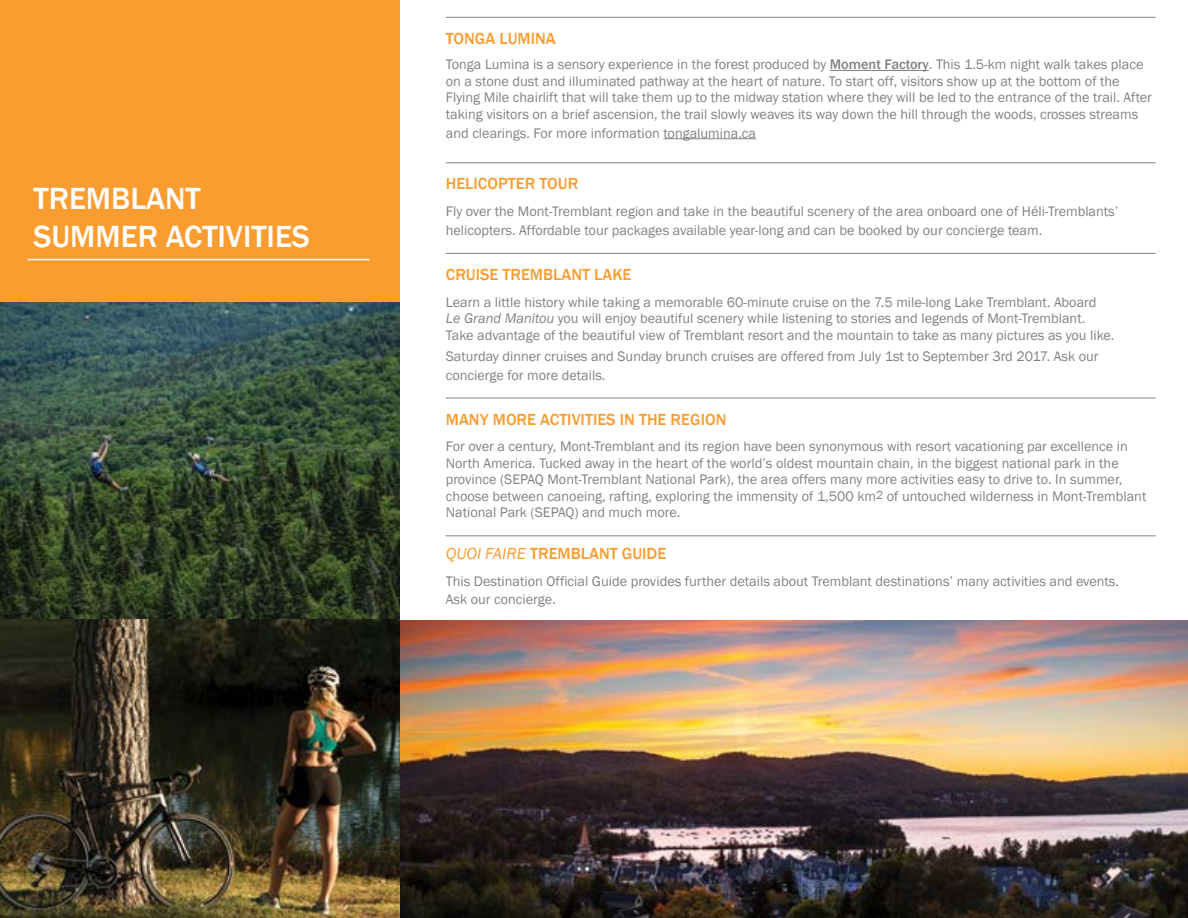
<style>
.page{position:relative;width:1188px;height:918px;background:#fff}
.page>*{position:absolute;margin:0;border:0;box-sizing:border-box;transform-origin:0 0}
.t1{font:500 31.5px/37.8px "Franklin Gothic";color:#fff}
.t2{font:500 16.5px "Franklin Gothic";color:#f99d31}
.t3{font:14.25px/16.5px "Franklin Gothic";color:#808285}
.s1{font-weight:500}
.s2{font-style:italic}
.s3{font-size:12px}
.s4{font-weight:400;font-style:italic}
</style>
<div class="page">
<img style="left:400px;top:620px;width:788px;height:298px">
<div style="left:0;top:0;width:400px;height:303px;background:#f99d31"></div>
<hr style="left:830px;top:70px;width:99px;height:1px;background:#808285">
<hr style="left:663px;top:138px;width:93px;height:1px;background:#808285">
<hr style="left:446px;top:17px;width:710px;height:1px;background:#808285">
<hr style="left:446px;top:162px;width:710px;height:1px;background:#808285">
<hr style="left:446px;top:253px;width:710px;height:1px;background:#808285">
<hr style="left:446px;top:398px;width:710px;height:1px;background:#808285">
<hr style="left:446px;top:535px;width:710px;height:1px;background:#808285">
<img style="left:0;top:303px;width:400px;height:615px">
<hr style="left:28px;top:259px;width:341px;height:1px;background:#fff">
<h1 class="t1" style="left:34px;top:180px;width:278px">TREMBLANT<br>SUMMER ACTIVITIES</h1>
<p class="t2" style="left:446px;top:28px;width:111px">TONGA LUMINA</p>
<p class="t3" style="left:446px;top:57px;width:708px">Tonga Lumina is a sensory experience in the forest produced by <span class="s1">Moment Factory</span>. This 1.5-km night walk takes place on a stone dust and illuminated pathway at the heart of nature. To start off, visitors show up at the bottom of the Flying Mile chairlift that will take them up to the midway station where they will be led to the entrance of the trail. After taking visitors on a brief ascension, the trail slowly weaves its way down the hill through the woods, crosses streams</p>
<p class="t3" style="left:446px;top:125px;width:312px">and clearings. For more information tongalumina.ca</p>
<p class="t2" style="left:446px;top:174px;width:134px">HELICOPTER TOUR</p>
<p class="t3" style="left:446px;top:202px;width:674px;line-height:18.8px">Fly over the Mont-Tremblant region and take in the beautiful scenery of the area onboard one of Héli-Tremblants’ helicopters. Affordable tour packages available year-long and can be booked by our concierge team.</p>
<p class="t2" style="left:446px;top:264px;width:187px">CRUISE TREMBLANT LAKE</p>
<p class="t3" style="left:446px;top:294px;width:670px">Learn a little history while taking a memorable 60-minute cruise on the 7.5 mile-long Lake Tremblant. Aboard<br><span class="s2">Le Grand Manitou</span> you will enjoy beautiful scenery while listening to stories and legends of Mont-Tremblant.<br>Take advantage of the beautiful view of Tremblant resort and the mountain to take as many pictures as you like.</p>
<p class="t3" style="left:446px;top:347px;width:654px;line-height:18.8px">Saturday dinner cruises and Sunday brunch cruises are offered from July 1st to September 3rd 2017. Ask our concierge for more details.</p>
<p class="t2" style="left:446px;top:409px;width:282px">MANY MORE ACTIVITIES IN THE REGION</p>
<p class="t3" style="left:446px;top:439px;width:702px">For over a century, Mont-Tremblant and its region have been synonymous with resort vacationing par excellence in North America. Tucked away in the heart of the world’s oldest mountain chain, in the biggest national park in the province (SEPAQ Mont-Tremblant National Park), the area offers many more activities easy to drive to. In summer, choose between canoeing, rafting, exploring the immensity of 1,500 km<span class="s3">2</span> of untouched wilderness in Mont-Tremblant National Park (SEPAQ) and much more.</p>
<p class="t2" style="left:446px;top:543px;width:222px"><span class="s4">QUOI FAIRE</span> TREMBLANT GUIDE</p>
<p class="t3" style="left:446px;top:572px;width:675px;line-height:18.6px">This Destination Official Guide provides further details about Tremblant destinations’ many activities and events.<br>Ask our concierge.</p>
</div>
